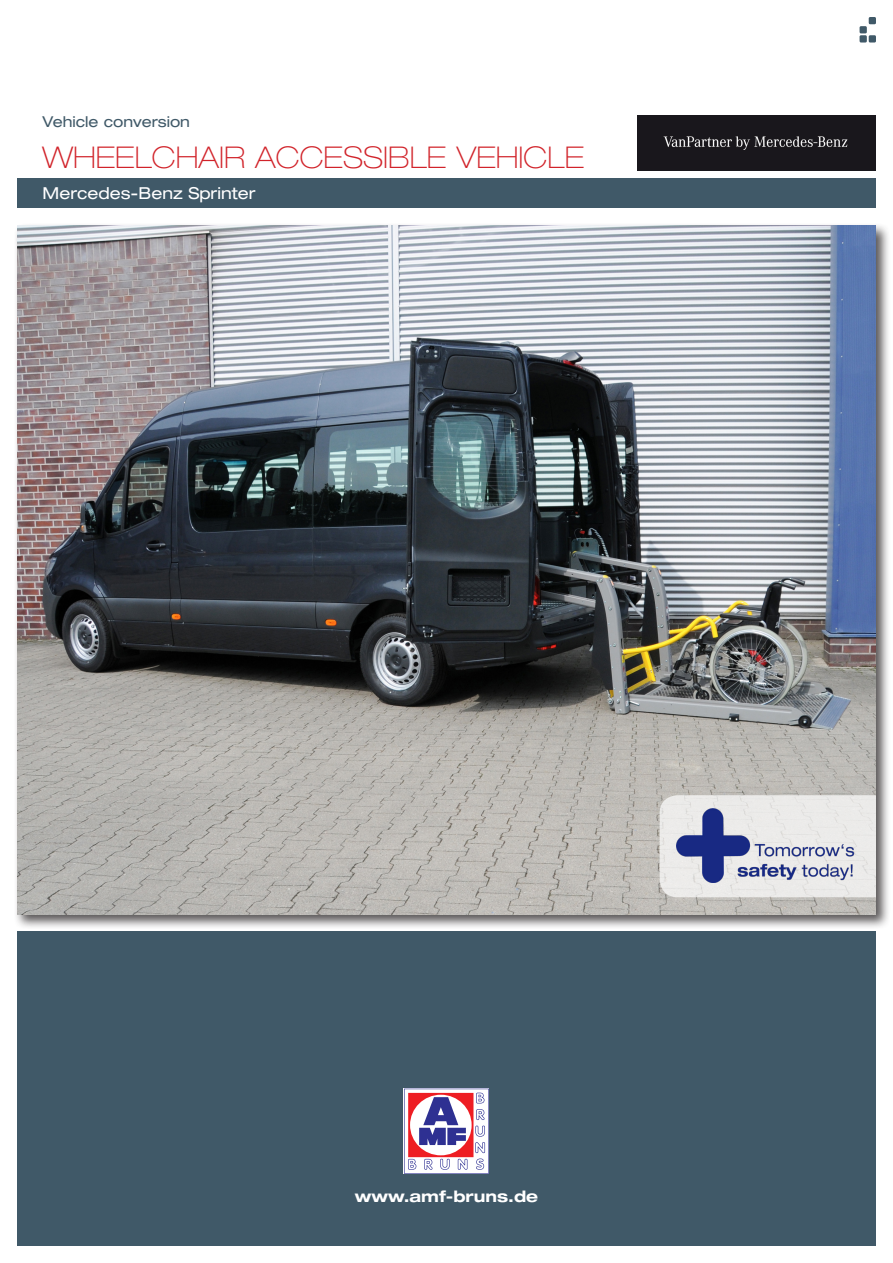
<style>
.page{position:relative;width:893px;height:1263px;background:#fff}
.page>*{position:absolute;margin:0;border:0;box-sizing:border-box;transform-origin:0 0}
.t1{font:100 expanded 30px "Helvetica Neue LT Std";color:#d1232a}
.t2{font:expanded 16.5px "Helvetica Neue LT Std";color:#fff}
.t3{font:700 expanded 15.75px "Helvetica Neue LT Std";color:#fff}
.t4{font:expanded 15px "Helvetica Neue LT Std";color:#405968}
</style>
<div class="page">
<div style="left:17px;top:179px;width:859px;height:29px;background:#405968"></div>
<div style="left:17px;top:931px;width:859px;height:315px;background:#405968"></div>
<svg style="left:404px;top:1089px;width:85px;height:85px;background:#c9a4bd"></svg>
<div style="left:869px;top:17px;width:7px;height:7px;background:#405968;border-radius:2px"></div>
<div style="left:859px;top:26px;width:8px;height:7px;background:#405968;border-radius:2px"></div>
<div style="left:859px;top:35px;width:8px;height:8px;background:#405968;border-radius:2px"></div>
<div style="left:869px;top:35px;width:7px;height:8px;background:#405968;border-radius:2px"></div>
<div style="left:14px;top:222px;width:877px;height:707px;background:#231f20;opacity:.75"></div>
<img style="left:17px;top:225px;width:859px;height:689px">
<svg style="left:660px;top:795px;width:216px;height:102px;background:#e9e8e7"></svg>
<img style="left:638px;top:115px;width:238px;height:55px">
<img style="left:676px;top:809px;width:183px;height:74px">
<p class="t4" style="left:43px;top:112px;width:149px">Vehicle conversion</p>
<p class="t1" style="left:43px;top:140px;width:543px">WHEELCHAIR ACCESSIBLE VEHICLE</p>
<p class="t2" style="left:43px;top:183px;width:215px">Mercedes-Benz Sprinter</p>
<p class="t3" style="left:355px;top:1187px;width:185px">www.amf-bruns.de</p>
</div>
